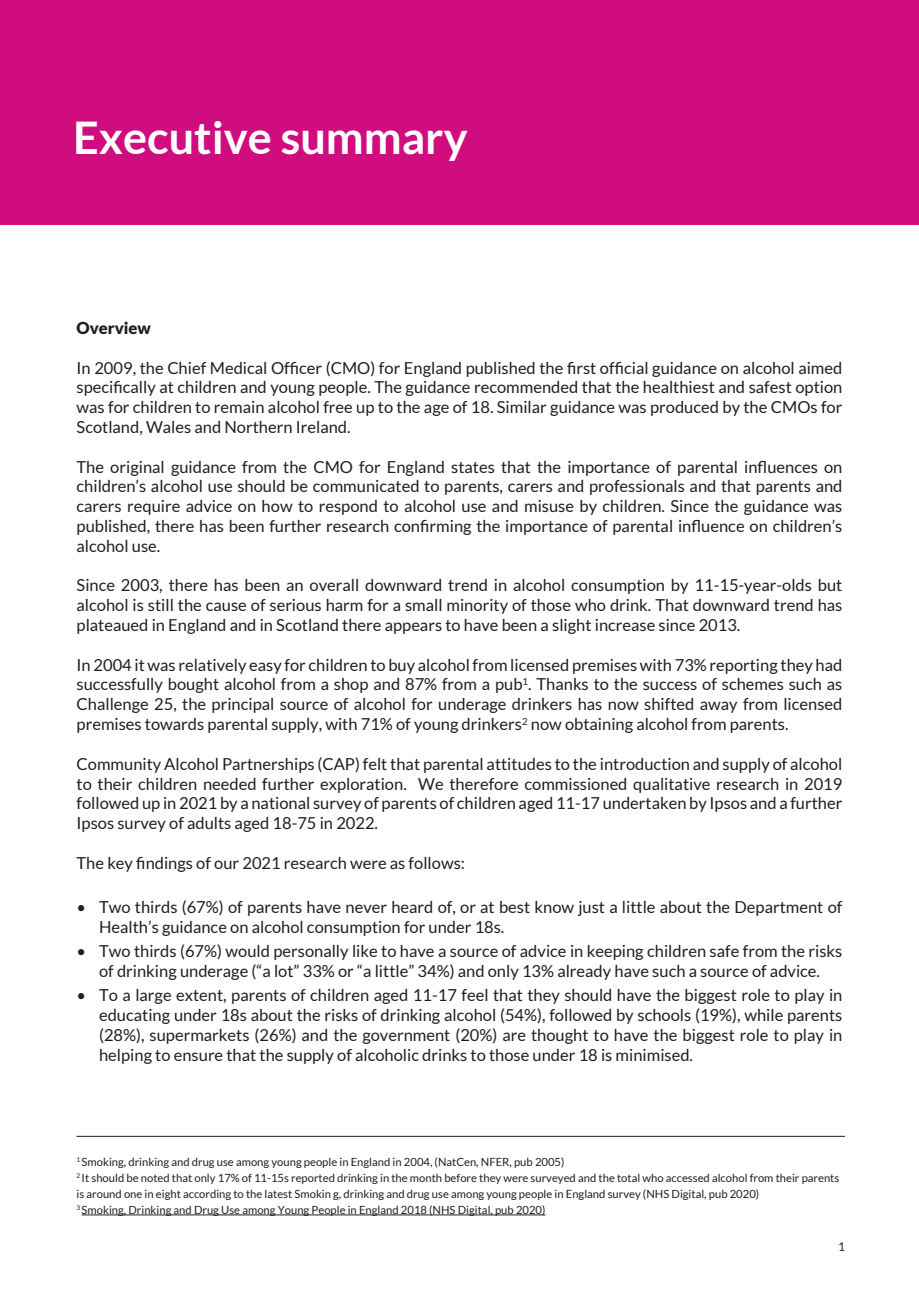
<style>
.page{position:relative;width:919px;height:1289px;background:#fff}
.page>*{position:absolute;margin:0;border:0;box-sizing:border-box;transform-origin:0 0}
.t1{font:700 45px "Lato";color:#fff}
.t2{font:16.5px/19.8px "Lato";color:#221e20;text-align:justify}
.t3{font:900 16.5px "Lato";color:#221e20}
.t4{font:12px "Lato";color:#221e20}
.t5{font:11.25px/16.2px "Lato";color:#221e20}
.t6{font:9.45px "Lato";color:#221e20}
.t7{font:6.6px "Lato";color:#221e20}
</style>
<div class="page">
<hr style="left:77px;top:1136px;width:767px;height:1px;background:#1d1e1b">
<div style="left:0;top:0;width:918px;height:225px;background:#cf0d7f"></div>
<hr style="left:82px;top:1214px;width:463px;height:1px;background:#221e20">
<h1 class="t1" style="left:73px;top:112px;width:396px">Executive summary</h1>
<p class="t3" style="left:77px;top:318px;width:76px">Overview</p>
<p class="t2" style="left:77px;top:357px;width:767px">In 2009, the Chief Medical Officer (CMO) for England published the first official guidance on alcohol aimed specifically at children and young people. The guidance recommended that the healthiest and safest option was for children to remain alcohol free up to the age of 18. Similar guidance was produced by the CMOs for Scotland, Wales and Northern Ireland.</p>
<p class="t2" style="left:77px;top:456px;width:767px">The original guidance from the CMO for England states that the importance of parental influences on children’s alcohol use should be communicated to parents, carers and professionals and that parents and carers require advice on how to respond to alcohol use and misuse by children. Since the guidance was published, there has been further research confirming the importance of parental influence on children’s alcohol use.</p>
<p class="t2" style="left:77px;top:575px;width:767px">Since 2003, there has been an overall downward trend in alcohol consumption by 11-15-year-olds but alcohol is still the cause of serious harm for a small minority of those who drink. That downward trend has plateaued in England and in Scotland there appears to have been a slight increase since 2013.</p>
<p class="t2" style="left:77px;top:654px;width:767px">In 2004 it was relatively easy for children to buy alcohol from licensed premises with 73% reporting they had successfully bought alcohol from a shop and 87% from a pub<sup>1</sup>. Thanks to the success of schemes such as Challenge 25, the principal source of alcohol for underage drinkers has now shifted away from licensed premises towards parental supply, with 71% of young drinkers<sup>2</sup> now obtaining alcohol from parents.</p>
<p class="t2" style="left:77px;top:753px;width:767px">Community Alcohol Partnerships (CAP) felt that parental attitudes to the introduction and supply of alcohol to their children needed further exploration. We therefore commissioned qualitative research in 2019 followed up in 2021 by a national survey of parents of children aged 11-17 undertaken by Ipsos and a further Ipsos survey of adults aged 18-75 in 2022.</p>
<p class="t2" style="left:77px;top:852px;width:390px">The key findings of our 2021 research were as follows:</p>
<p class="t2" style="left:99px;top:896px;width:744px;text-indent:-23px">• Two thirds (67%) of parents have never heard of, or at best know just a little about the Department of<br>Health’s guidance on alcohol consumption for under 18s.</p>
<p class="t2" style="left:77px;top:941px;width:767px;text-align:center">• Two thirds (67%) would personally like to have a source of advice in keeping children safe from the risks of drinking underage (“a lot” 33% or “a little” 34%) and only 13% already have such a source of advice.</p>
<p class="t2" style="left:99px;top:985px;width:744px;text-indent:-23px">• To a large extent, parents of children aged 11-17 feel that they should have the biggest role to play in educating under 18s about the risks of drinking alcohol (54%), followed by schools (19%), while parents (28%), supermarkets (26%) and the government (20%) are thought to have the biggest role to play in helping to ensure that the supply of alcoholic drinks to those under 18 is minimised.</p>
<p class="t5" style="left:77px;top:1153px;width:764px"><sup>1</sup> Smoking, drinking and drug use among young people in England in 2004, (NatCen, NFER, pub 2005)<br><sup>2</sup> It should be noted that only 17% of 11-15s reported drinking in the month before they were surveyed and the total who accessed alcohol from their parents is around one in eight according to the latest Smokin g, drinking and drug use among young people in England survey (NHS Digital, pub 2020)</p>
<p class="t7" style="left:77px;top:1204px;width:5px">3</p>
<p class="t5" style="left:82px;top:1201px;width:465px">Smoking, Drinking and Drug Use among Young People in England 2018 (NHS Digital, pub 2020)</p>
<p class="t6" style="left:55px;top:1204px;width:579px">https://digital.nhs.uk/data-and-information/publications/statistical/smoking-drinking-and-drug-use-among-young-people-in-england/2018</p>
<p class="t4" style="left:838px;top:1240px;width:8px">1</p>
</div>
